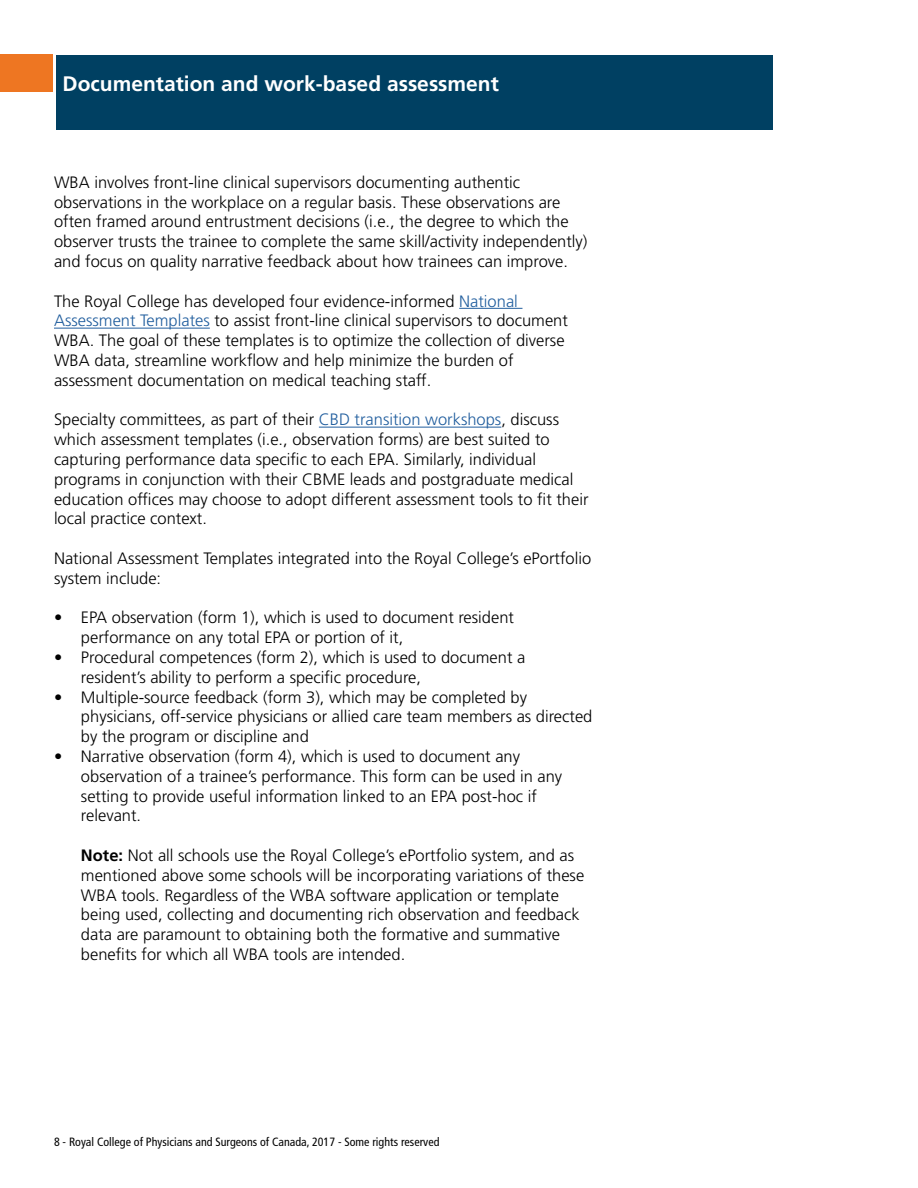
<style>
.page{position:relative;width:918px;height:1188px;background:#fff}
.page>*{position:absolute;margin:0;border:0;box-sizing:border-box;transform-origin:0 0}
.t1{font:700 21px "Frutiger LT Std";color:#fff}
.t2{font:300 16.5px/19.8px "Frutiger LT Std";color:#000}
.t3{font:condensed 12px "Frutiger LT Std";color:#000}
.s1{color:#215e9e}
.s2{font-weight:700}
</style>
<div class="page">
<hr style="left:459px;top:308px;width:63px;height:1px;background:#215e9e">
<hr style="left:54px;top:328px;width:156px;height:1px;background:#215e9e">
<hr style="left:319px;top:427px;width:182px;height:1px;background:#215e9e">
<div style="left:0;top:55px;width:52px;height:37px;background:#ee7622"></div>
<div style="left:56px;top:55px;width:717px;height:75px;background:#004062"></div>
<p class="t1" style="left:63px;top:71px;width:438px">Documentation and work-based assessment</p>
<p class="t2" style="left:54px;top:173px;width:535px">WBA involves front-line clinical supervisors documenting authentic observations in the workplace on a regular basis. These observations are often framed around entrustment decisions (i.e., the degree to which the observer trusts the trainee to complete the same skill/activity independently) and focus on quality narrative feedback about how trainees can improve.</p>
<p class="t2" style="left:54px;top:291px;width:515px">The Royal College has developed four evidence-informed <span class="s1">National Assessment Templates</span> to assist front-line clinical supervisors to document WBA. The goal of these templates is to optimize the collection of diverse WBA data, streamline workflow and help minimize the burden of assessment documentation on medical teaching staff.</p>
<p class="t2" style="left:54px;top:410px;width:536px">Specialty committees, as part of their <span class="s1">CBD transition workshops</span>, discuss which assessment templates (i.e., observation forms) are best suited to capturing performance data specific to each EPA. Similarly, individual programs in conjunction with their CBME leads and postgraduate medical education offices may choose to adopt different assessment tools to fit their local practice context.</p>
<p class="t2" style="left:54px;top:549px;width:539px">National Assessment Templates integrated into the Royal College’s ePortfolio system include:</p>
<p class="t2" style="left:81px;top:608px;width:435px;text-indent:-27px">• EPA observation (form 1), which is used to document resident performance on any total EPA or portion of it,</p>
<p class="t2" style="left:81px;top:648px;width:446px;text-indent:-27px">• Procedural competences (form 2), which is used to document a resident’s ability to perform a specific procedure,</p>
<p class="t2" style="left:81px;top:687px;width:513px;text-indent:-27px">• Multiple-source feedback (form 3), which may be completed by physicians, off-service physicians or allied care team members as directed by the program or discipline and</p>
<p class="t2" style="left:81px;top:747px;width:483px;text-indent:-27px">• Narrative observation (form 4), which is used to document any observation of a trainee’s performance. This form can be used in any setting to provide useful information linked to an EPA post-hoc if relevant.</p>
<p class="t2" style="left:81px;top:846px;width:505px"><span class="s2">Note:</span> Not all schools use the Royal College’s ePortfolio system, and as mentioned above some schools will be incorporating variations of these WBA tools. Regardless of the WBA software application or template being used, collecting and documenting rich observation and feedback data are paramount to obtaining both the formative and summative benefits for which all WBA tools are intended.</p>
<p class="t3" style="left:54px;top:1135px;width:387px">8 - Royal College of Physicians and Surgeons of Canada, 2017 - Some rights reserved</p>
</div>
